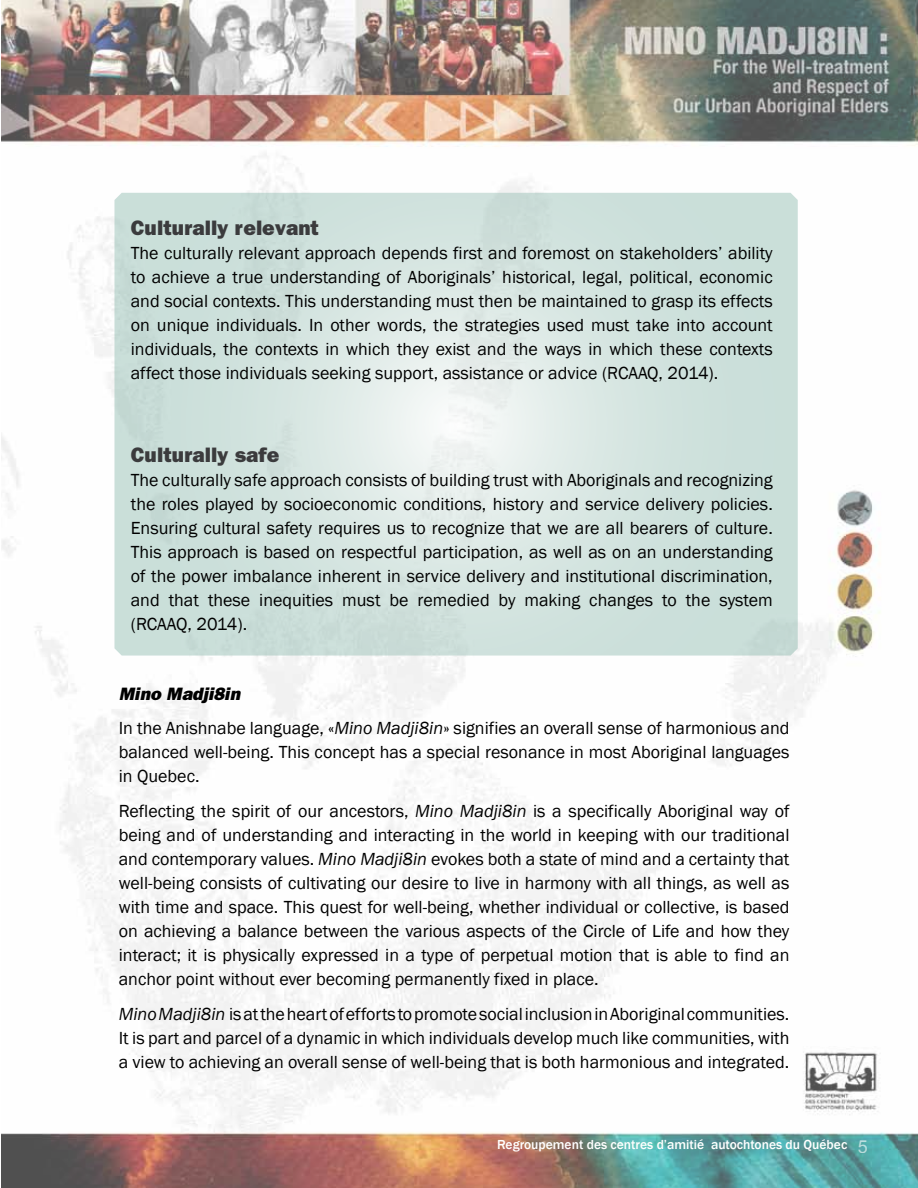
<style>
.page{position:relative;width:918px;height:1188px;background:#fff}
.page>*{position:absolute;margin:0;border:0;box-sizing:border-box;transform-origin:0 0}
.t1{font:800 21px "Franklin Gothic";color:#3b3b3d}
.t2{font:18px/24px "Franklin Gothic";color:#000;text-align:justify}
.t3{font:500 13.5px "Franklin Gothic";color:#fff}
.s1{font-weight:800;font-style:italic}
.s2{font-style:italic}
.s3{font-family:"Arial";font-weight:400;font-size:18px}
</style>
<div class="page">
<img style="left:1px;top:0;width:917px;height:1188px">
<svg style="left:114px;top:193px;width:684px;height:463px;background:#d2e3de"></svg>
<p class="t1" style="left:131px;top:216px;width:190px">Culturally relevant</p>
<p class="t2" style="left:131px;top:242px;width:644px">The culturally relevant approach depends first and foremost on stakeholders’ ability to achieve a true understanding of Aboriginals’ historical, legal, political, economic and social contexts. This understanding must then be maintained to grasp its effects on unique individuals. In other words, the strategies used must take into account individuals, the contexts in which they exist and the ways in which these contexts affect those individuals seeking support, assistance or advice (RCAAQ, 2014).</p>
<p class="t1" style="left:131px;top:442px;width:150px">Culturally safe</p>
<p class="t2" style="left:131px;top:468px;width:644px">The culturally safe approach consists of building trust with Aboriginals and recognizing the roles played by socioeconomic conditions, history and service delivery policies.<br>Ensuring cultural safety requires us to recognize that we are all bearers of culture.<br>This approach is based on respectful participation, as well as on an understanding of the power imbalance inherent in service delivery and institutional discrimination, and that these inequities must be remedied by making changes to the system (RCAAQ, 2014).</p>
<p class="t2" style="left:119px;top:677px;width:672px;line-height:34.8px"><span class="s1">Mino Madji8in<br></span>In the Anishnabe language, «<span class="s2">Mino Madji8in</span>» signifies an overall sense of harmonious and</p>
<p class="t2" style="left:119px;top:741px;width:672px">balanced well-being. This concept has a special resonance in most Aboriginal languages in Quebec.</p>
<p class="t2" style="left:119px;top:800px;width:672px">Reflecting the spirit of our ancestors, <span class="s2">Mino Madji8in</span> is a specifically Aboriginal way of being and of understanding and interacting in the world in keeping with our traditional and contemporary values. <span class="s2">Mino Madji8in</span> evokes both a state of mind and a certainty that well-being consists of cultivating our desire to live in harmony with all things, as well as with time and space. This quest for well-being, whether individual or collective, is based on achieving a balance between the various aspects of the Circle of Life and how they interact; it is physically expressed in a type of perpetual motion that is able to find an anchor point without ever becoming permanently fixed in place.</p>
<p class="t2" style="left:119px;top:1002px;width:672px"><span class="s2">Mino Madji8in</span> is at the heart of efforts to promote social inclusion in Aboriginal communities.<br>It is part and parcel of a dynamic in which individuals develop much like communities, with a view to achieving an overall sense of well-being that is both harmonious and integrated.</p>
<p class="t3" style="left:497px;top:1136px;width:372px">Regroupement des centres d’amitié autochtones du Québec <span class="s3">5</span></p>
</div>
